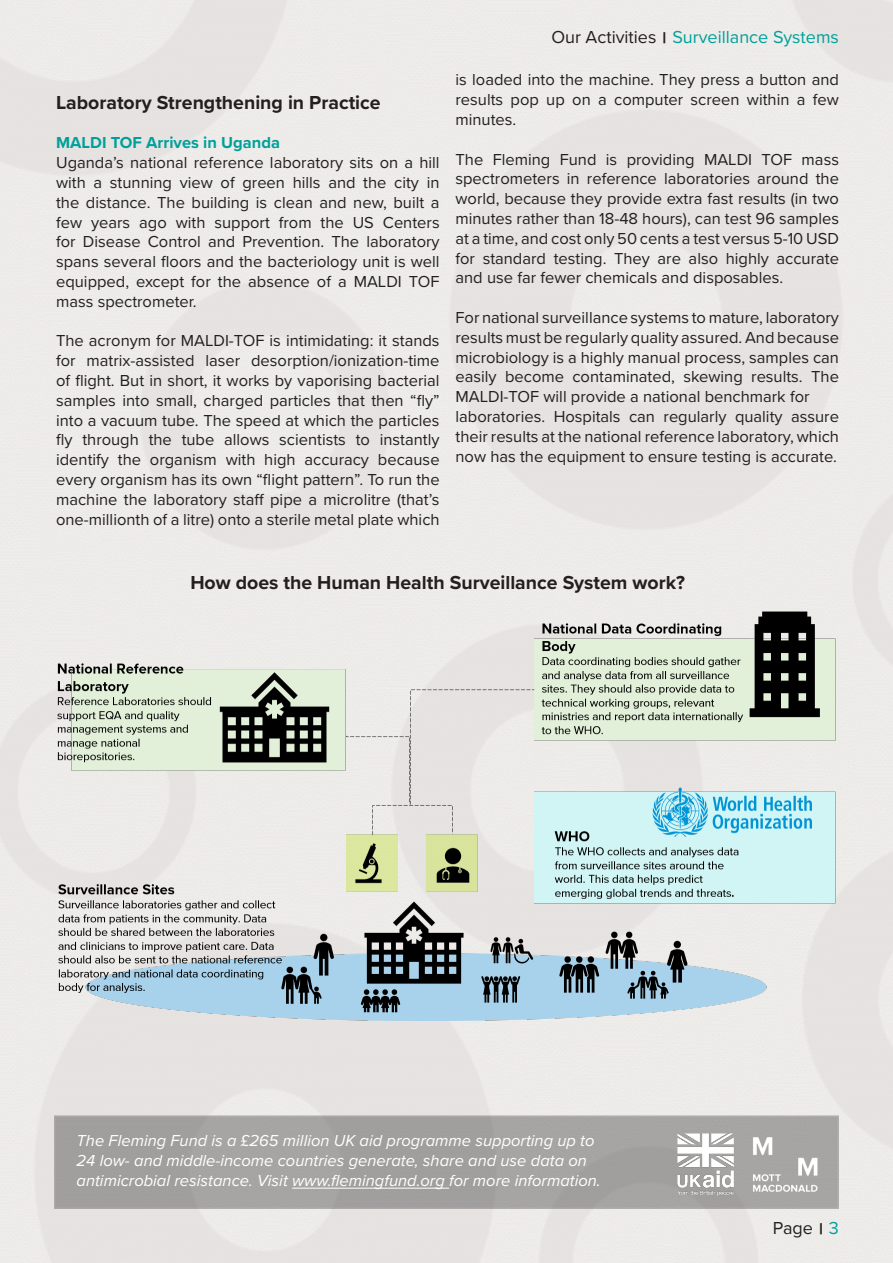
<style>
.page{position:relative;width:893px;height:1263px;background:#fff}
.page>*{position:absolute;margin:0;border:0;box-sizing:border-box;transform-origin:0 0}
.t1{font:700 19.5px "Proxima Nova";color:#231f20}
.t2{font:18px "Proxima Nova";color:#00a09b}
.t3{font:18px "Proxima Nova";color:#231f20}
.t4{font:16.5px/19.8px "Proxima Nova";color:#231f20;text-align:justify}
.t5{font:italic 16.5px/19.8px "Proxima Nova";color:#fff}
.t6{font:700 16.5px "Proxima Nova";color:#00a09b}
.s1{color:#231f20}
.s2{font-size:15.75px;color:#231f20}
.s3{font-size:15.75px}
.s4{color:#00a09b}
</style>
<div class="page">
<img style="left:49px;top:605px;width:795px;height:418px">
<div style="left:55px;top:1116px;width:783px;height:92px;background:#a3a2a1"></div>
<hr style="left:292px;top:1188px;width:157px;height:1px;background:#fff">
<img style="left:677px;top:1133px;width:57px;height:63px">
<img style="left:753px;top:1137px;width:65px;height:55px">
<p class="t1" style="left:56px;top:88px;width:326px">Laboratory Strengthening in Practice</p>
<p class="t6" style="left:56px;top:131px;width:225px">MALDI TOF Arrives in Uganda</p>
<p class="t4" style="left:56px;top:152px;width:385px">Uganda’s national reference laboratory sits on a hill with a stunning view of green hills and the city in the distance. The building is clean and new, built a few years ago with support from the US Centers for Disease Control and Prevention. The laboratory spans several floors and the bacteriology unit is well equipped, except for the absence of a MALDI TOF mass spectrometer.</p>
<p class="t4" style="left:56px;top:330px;width:385px">The acronym for MALDI-TOF is intimidating: it stands for matrix-assisted laser desorption/ionization-time of flight. But in short, it works by vaporising bacterial samples into small, charged particles that then “fly” into a vacuum tube. The speed at which the particles fly through the tube allows scientists to instantly identify the organism with high accuracy because every organism has its own “flight pattern”. To run the machine the laboratory staff pipe a microlitre (that’s one-millionth of a litre) onto a sterile metal plate which</p>
<p class="t2" style="left:551px;top:23px;width:289px"><span class="s1">Our Activities</span> <span class="s2">|</span> Surveillance Systems</p>
<p class="t4" style="left:455px;top:69px;width:385px">is loaded into the machine. They press a button and results pop up on a computer screen within a few minutes.</p>
<p class="t4" style="left:455px;top:148px;width:385px">The Fleming Fund is providing MALDI TOF mass spectrometers in reference laboratories around the world, because they provide extra fast results (in two minutes rather than 18-48 hours), can test 96 samples at a time, and cost only 50 cents a test versus 5-10 USD for standard testing. They are also highly accurate and use far fewer chemicals and disposables.</p>
<p class="t4" style="left:455px;top:307px;width:385px">For national surveillance systems to mature, laboratory results must be regularly quality assured. And because microbiology is a highly manual process, samples can easily become contaminated, skewing results. The MALDI-TOF will provide a national benchmark for</p>
<p class="t4" style="left:455px;top:406px;width:385px">laboratories. Hospitals can regularly quality assure their results at the national reference laboratory, which now has the equipment to ensure testing is accurate.</p>
<p class="t1" style="left:190px;top:568px;width:496px">How does the Human Health Surveillance System work?</p>
<p class="t5" style="left:77px;top:1130px;width:526px">The Fleming Fund is a £265 million UK aid programme supporting up to<br>24 low- and middle-income countries generate, share and use data on antimicrobial resistance. Visit www.flemingfund.org for more information.</p>
<p class="t3" style="left:773px;top:1214px;width:68px">Page <span class="s3">|</span> <span class="s4">3</span></p>
</div>
